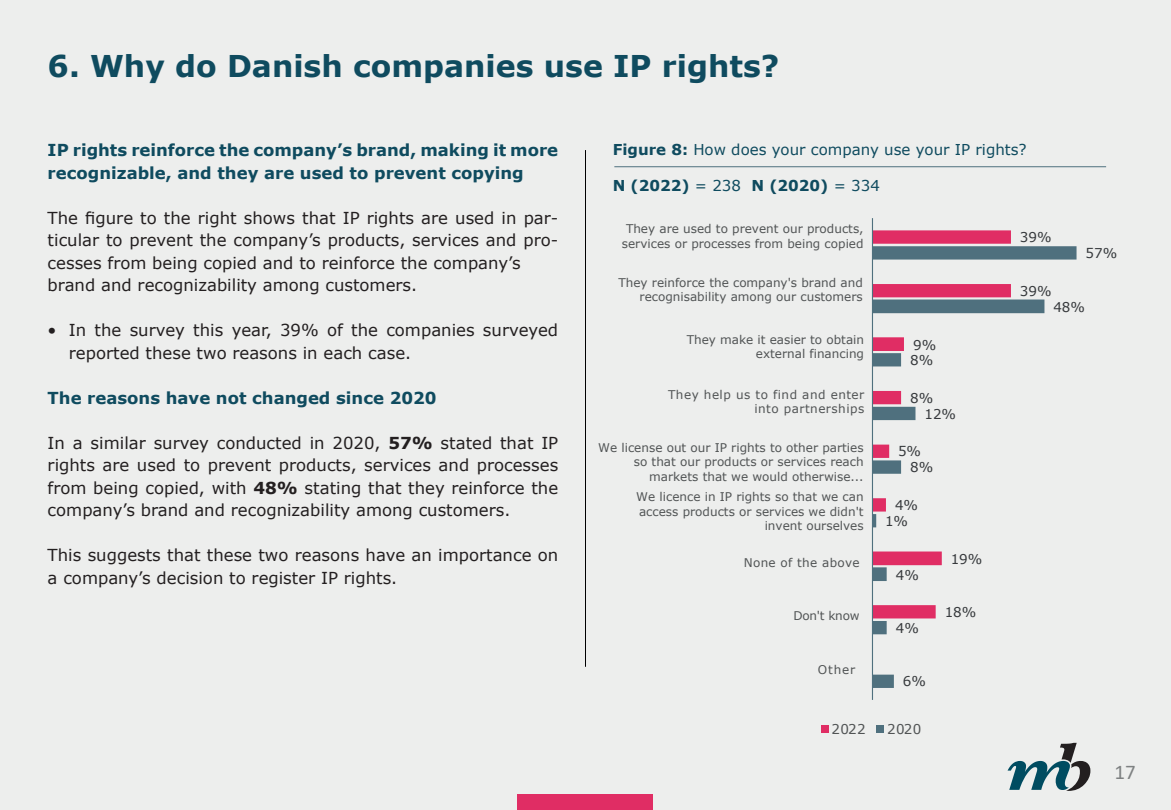
<style>
.page{position:relative;width:1171px;height:810px;background:#fff}
.page>*{position:absolute;margin:0;border:0;box-sizing:border-box;transform-origin:0 0}
.t1{font:700 30px "Verdana";color:#0f4b5f}
.t2{font:21px "Calibri";color:#7e8182}
.t3{font:16.5px/22.5px "Verdana";color:#231f20}
.t4{font:700 16.5px/22.5px "Verdana";color:#0f4b5f}
.t5{font:15px "Verdana";color:#0f4b5f}
.t6{font:700 15px "Verdana";color:#0f4b5f}
.t7{font:13.5px "Verdana";color:#36393c}
.t8{font:13.5px "Verdana";letter-spacing:.03em;color:#515455}
.t9{font:12px/14.7px "Verdana";color:#515455;text-align:right}
.t10{font:12px/14.7px "Verdana";letter-spacing:.04em;color:#515455;text-align:right}
.t11{font:12px "Verdana";letter-spacing:.025em;color:#515455}
.s1{font-weight:700}
.s2{font-weight:400}
</style>
<div class="page">
<div style="left:0;top:0;width:1170px;height:810px;background:#edeeed"></div>
<svg style="left:1007px;top:743px;width:83px;height:48px"></svg>
<div style="left:517px;top:795px;width:136px;height:15px;background:#e02d64"></div>
<hr style="left:585px;top:150px;width:1px;height:517px;background:#000001">
<svg style="left:872px;top:230px;width:138px;height:16px;background:#e14d7a"></svg>
<svg style="left:872px;top:246px;width:204px;height:442px"></svg>
<hr style="left:871px;top:218px;width:1px;height:482px;background:#4f707e">
<div style="left:820px;top:726px;width:8px;height:7px;background:#e02d64"></div>
<div style="left:876px;top:726px;width:7px;height:7px;background:#4f707e"></div>
<hr style="left:614px;top:166px;width:491px;height:1px;background:#4f707e">
<h1 class="t1" style="left:48px;top:47px;width:733px">6. Why do Danish companies use IP rights?</h1>
<p class="t4" style="left:48px;top:139px;width:512px">IP rights reinforce the company’s brand, making it more recognizable, and they are used to prevent copying</p>
<p class="t3" style="left:48px;top:207px;width:512px">The figure to the right shows that IP rights are used in par&shy;ticular to prevent the company’s products, services and pro&shy;cesses from being copied and to reinforce the company’s brand and recognizability among customers.</p>
<p class="t3" style="left:69px;top:319px;width:490px;text-indent:-21px">• In the survey this year, 39% of the companies surveyed reported these two reasons in each case.</p>
<p class="t4" style="left:48px;top:387px;width:390px">The reasons have not changed since 2020</p>
<p class="t3" style="left:48px;top:432px;width:512px;text-align:justify">In a similar survey conducted in 2020, <span class="s1">57%</span> stated that IP rights are used to prevent products, services and processes from being copied, with <span class="s1">48%</span> stating that they reinforce the company’s brand and recognizability among customers.</p>
<p class="t3" style="left:48px;top:544px;width:512px">This suggests that these two reasons have an importance on a company’s decision to register IP rights.</p>
<p class="t5" style="left:612px;top:140px;width:415px"><span class="s1">Figure 8:</span> How does your company use your IP rights?</p>
<p class="t6" style="left:612px;top:176px;width:269px">N (2022) <span class="s2">= 238</span> N (2020) <span class="s2">= 334</span></p>
<p class="t9" style="left:621px;top:222px;width:243px;text-align:center">They are used to prevent our products, services or processes from being copied</p>
<p class="t9" style="left:618px;top:275px;width:246px">They reinforce the company's brand and recognisability among our customers</p>
<p class="t9" style="left:686px;top:332px;width:179px">They make it easier to obtain external financing</p>
<p class="t10" style="left:668px;top:387px;width:198px">They help us to find and enter into partnerships</p>
<p class="t9" style="left:598px;top:440px;width:267px">We license out our IP rights to other parties so that our products or services reach markets that we would otherwise...</p>
<p class="t9" style="left:636px;top:490px;width:229px">We licence in IP rights so that we can access products or services we didn't invent ourselves</p>
<p class="t11" style="left:743px;top:555px;width:117px">None of the above</p>
<p class="t9" style="left:793px;top:609px;width:68px">Don't know</p>
<p class="t9" style="left:817px;top:662px;width:39px">Other</p>
<p class="t7" style="left:912px;top:335px;width:25px">9%</p>
<p class="t7" style="left:909px;top:351px;width:25px">8%</p>
<p class="t7" style="left:909px;top:389px;width:25px">8%</p>
<p class="t7" style="left:924px;top:404px;width:33px">12%</p>
<p class="t7" style="left:897px;top:442px;width:25px">5%</p>
<p class="t7" style="left:909px;top:458px;width:25px">8%</p>
<p class="t7" style="left:894px;top:496px;width:25px">4%</p>
<p class="t7" style="left:884px;top:512px;width:25px">1%</p>
<p class="t7" style="left:895px;top:565px;width:25px">4%</p>
<p class="t7" style="left:895px;top:619px;width:25px">4%</p>
<p class="t7" style="left:902px;top:672px;width:25px">6%</p>
<p class="t7" style="left:950px;top:550px;width:33px">19%</p>
<p class="t7" style="left:944px;top:603px;width:33px">18%</p>
<p class="t8" style="left:831px;top:719px;width:36px">2022</p>
<p class="t8" style="left:887px;top:719px;width:36px">2020</p>
<p class="t7" style="left:1019px;top:228px;width:33px">39%</p>
<p class="t7" style="left:1019px;top:282px;width:33px">39%</p>
<p class="t7" style="left:1085px;top:244px;width:33px">57%</p>
<p class="t7" style="left:1053px;top:298px;width:33px">48%</p>
<p class="t2" style="left:1114px;top:758px;width:23px">17</p>
</div>
